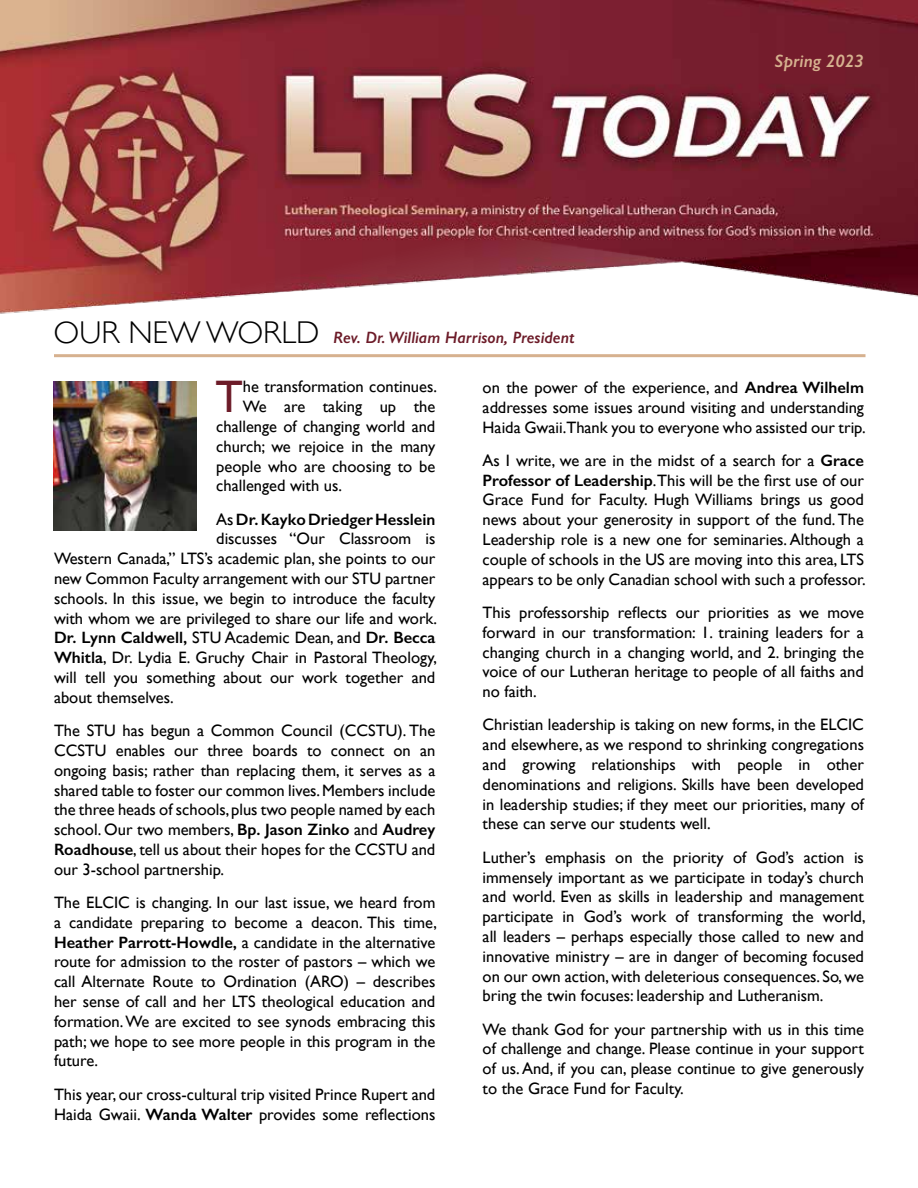
<style>
.page{position:relative;width:918px;height:1188px;background:#fff}
.page>*{position:absolute;margin:0;border:0;box-sizing:border-box;transform-origin:0 0}
.t1{font:45.6px "Gill Sans";color:#6c1b28}
.t2{font:italic 600 18px "Gill Sans";color:#d6b18f}
.t3{font:16.5px/19.8px "Gill Sans";color:#000;text-align:justify}
.t4{font:600 16.5px "Gill Sans";color:#000}
.t5{font:italic 600 16.5px "Gill Sans";color:#6c1b28}
.s1{font-weight:300;font-style:normal;font-size:31.5px;color:#000}
.s2{font-weight:600}
.s3{font-weight:400}
</style>
<div class="page">
<img style="left:0;top:0;width:918px;height:314px">
<img style="left:54px;top:381px;width:142px;height:149px">
<hr style="left:56px;top:354px;width:808px;height:3px;background:#d6b18f">
<p class="t2" style="left:774px;top:50px;width:91px">Spring 2023</p>
<p class="t5" style="left:54px;top:327px;width:522px"><span class="s1">OUR NEW WORLD</span> Rev. Dr. William Harrison, President</p>
<h1 class="t1" style="left:215px;top:370px;width:29px">T</h1>
<p class="t3" style="left:243px;top:377px;width:196px">he transformation continues.</p>
<p class="t3" style="left:483px;top:377px;width:385px">on the power of the experience, and <span class="s2">Andrea Wilhelm </span>addresses some issues around visiting and understanding Haida Gwaii.Thank you to everyone who assisted our trip.</p>
<p class="t3" style="left:483px;top:450px;width:385px">As I write, we are in the midst of a search for a <span class="s2">Grace Professor of Leadership</span>.This will be the first use of our Grace Fund for Faculty. Hugh Williams brings us good news about your generosity in support of the fund. The Leadership role is a new one for seminaries. Although a couple of schools in the US are moving into this area, LTS appears to be only Canadian school with such a professor.</p>
<p class="t3" style="left:483px;top:602px;width:383px">This professorship reflects our priorities as we move forward in our transformation: 1. training leaders for a changing church in a changing world, and 2. bringing the voice of our Lutheran heritage to people of all faiths and no faith.</p>
<p class="t3" style="left:483px;top:715px;width:383px">Christian leadership is taking on new forms, in the ELCIC and elsewhere, as we respond to shrinking congregations and growing relationships with people in other denominations and religions. Skills have been developed in leadership studies; if they meet our priorities, many of these can serve our students well.</p>
<p class="t3" style="left:483px;top:847px;width:385px">Luther’s emphasis on the priority of God’s action is immensely important as we participate in today’s church and world. Even as skills in leadership and management participate in God’s work of transforming the world, all leaders – perhaps especially those called to new and innovative ministry – are in danger of becoming focused on our own action, with deleterious consequences. So, we bring the twin focuses: leadership and Lutheranism.</p>
<p class="t3" style="left:483px;top:1019px;width:383px">We thank God for your partnership with us in this time of challenge and change. Please continue in your support of us. And, if you can, please continue to give generously to the Grace Fund for Faculty.</p>
<p class="t3" style="left:243px;top:397px;width:194px">We are taking up the</p>
<p class="t3" style="left:216px;top:416px;width:221px">challenge of changing world and</p>
<p class="t3" style="left:216px;top:436px;width:221px">church; we rejoice in the many</p>
<p class="t3" style="left:216px;top:456px;width:221px">people who are choosing to be</p>
<p class="t3" style="left:216px;top:476px;width:127px">challenged with us.</p>
<p class="t4" style="left:216px;top:509px;width:221px"><span class="s3">As</span> Dr. Kayko Driedger Hesslein</p>
<p class="t3" style="left:216px;top:529px;width:221px">discusses “Our Classroom is</p>
<p class="t3" style="left:54px;top:549px;width:383px">Western Canada,” LTS’s academic plan, she points to our</p>
<p class="t3" style="left:54px;top:568px;width:383px">new Common Faculty arrangement with our STU partner</p>
<p class="t3" style="left:54px;top:588px;width:383px">schools. In this issue, we begin to introduce the faculty</p>
<p class="t3" style="left:54px;top:608px;width:385px">with whom we are privileged to share our life and work.</p>
<p class="t4" style="left:54px;top:628px;width:383px">Dr. Lynn Caldwell, <span class="s3">STU Academic Dean, and</span> Dr. Becca</p>
<p class="t3" style="left:54px;top:648px;width:385px"><span class="s2">Whitla</span>, Dr. Lydia E. Gruchy Chair in Pastoral Theology,</p>
<p class="t3" style="left:54px;top:667px;width:383px">will tell you something about our work together and</p>
<p class="t3" style="left:54px;top:687px;width:121px">about themselves.</p>
<p class="t3" style="left:54px;top:721px;width:383px">The STU has begun a Common Council (CCSTU). The CCSTU enables our three boards to connect on an ongoing basis; rather than replacing them, it serves as a shared table to foster our common lives. Members include the three heads of schools, plus two people named by each school. Our two members, <span class="s2">Bp. Jason Zinko</span> and <span class="s2">Audrey Roadhouse</span>, tell us about their hopes for the CCSTU and our 3-school partnership.</p>
<p class="t3" style="left:54px;top:892px;width:385px">The ELCIC is changing. In our last issue, we heard from a candidate preparing to become a deacon. This time, <span class="s2">Heather Parrott-Howdle,</span> a candidate in the alternative route for admission to the roster of pastors – which we call Alternate Route to Ordination (ARO) – describes her sense of call and her LTS theological education and formation. We are excited to see synods embracing this path; we hope to see more people in this program in the future.</p>
<p class="t3" style="left:54px;top:1084px;width:383px">This year, our cross-cultural trip visited Prince Rupert and<br>Haida Gwaii. <span class="s2">Wanda Walter</span> provides some reflections</p>
</div>
